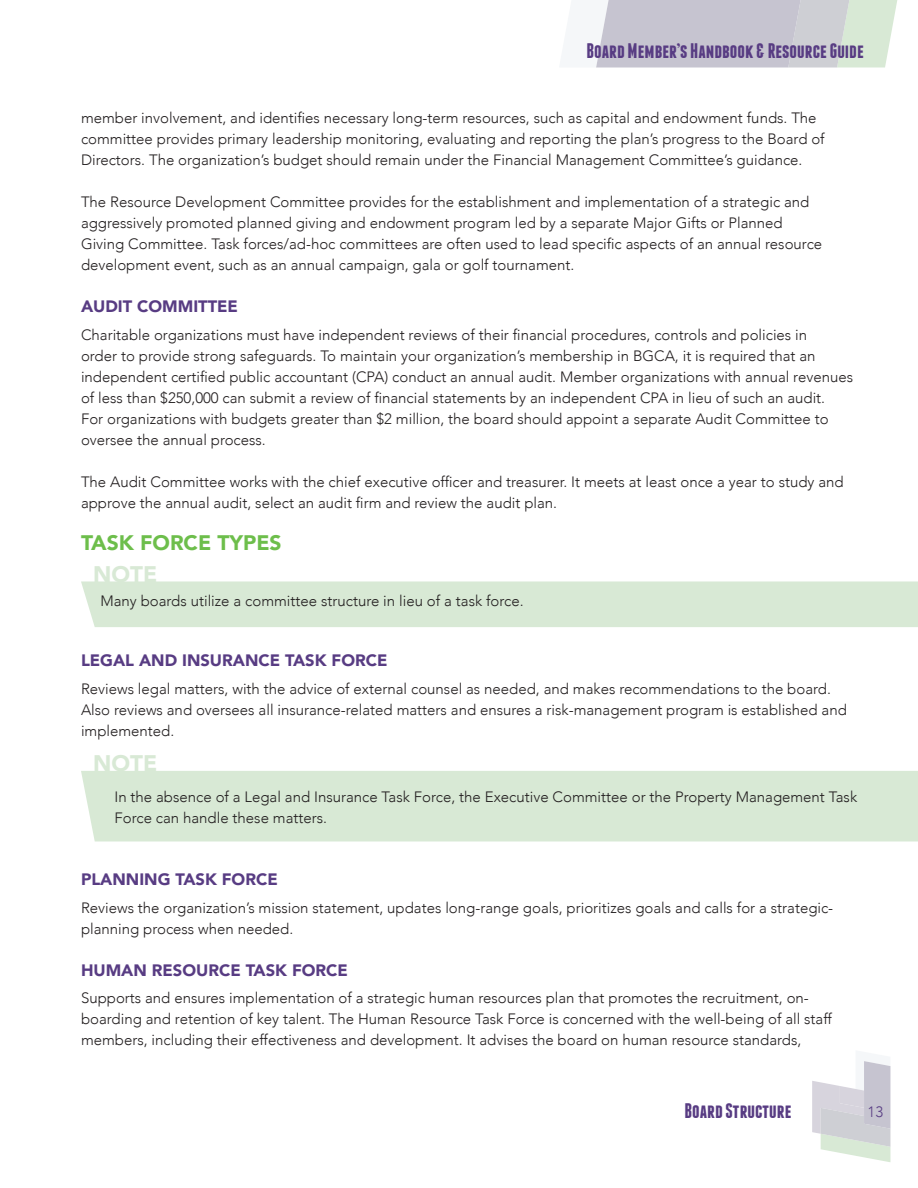
<style>
.page{position:relative;width:918px;height:1188px;background:#fff}
.page>*{position:absolute;margin:0;border:0;box-sizing:border-box;transform-origin:0 0}
.t1{font:900 22.5px "Avenir";color:#d8e9d5}
.t2{font:700 21px "Franchise";color:#583c83}
.t3{font:900 21px "Avenir";color:#6dbe4b}
.t4{font:900 16.5px "Avenir";color:#583c83}
.t5{font:300 15px/21px "Avenir";color:#231f20}
.t6{font:300 15px "Avenir";color:#583c83}
</style>
<div class="page">
<svg style="left:596px;top:0;width:301px;height:68px;background:#ccced3"></svg>
<svg style="left:812px;top:1061px;width:78px;height:101px"></svg>
<div style="left:81px;top:771px;width:837px;height:70px;background:#d8e9d5"></div>
<div style="left:81px;top:581px;width:837px;height:46px;background:#d8e9d5"></div>
<h2 class="t2" style="left:586px;top:41px;width:279px">Board Member’s Handbook &amp; Resource Guide</h2>
<p class="t5" style="left:81px;top:107px;width:745px">member involvement, and identifies necessary long-term resources, such as capital and endowment funds. The committee provides primary leadership monitoring, evaluating and reporting the plan’s progress to the Board of<br>Directors. The organization’s budget should remain under the Financial Management Committee’s guidance.</p>
<p class="t5" style="left:81px;top:191px;width:743px">The Resource Development Committee provides for the establishment and implementation of a strategic and aggressively promoted planned giving and endowment program led by a separate Major Gifts or Planned Giving Committee. Task forces/ad-hoc committees are often used to lead specific aspects of an annual resource development event, such as an annual campaign, gala or golf tournament.</p>
<p class="t4" style="left:81px;top:292px;width:159px">AUDIT COMMITTEE</p>
<p class="t5" style="left:81px;top:324px;width:774px">Charitable organizations must have independent reviews of their financial procedures, controls and policies in<br>order to provide strong safeguards. To maintain your organization’s membership in BGCA, it is required that an independent certified public accountant (CPA) conduct an annual audit. Member organizations with annual revenues of less than $250,000 can submit a review of financial statements by an independent CPA in lieu of such an audit.<br>For organizations with budgets greater than $2 million, the board should appoint a separate Audit Committee to oversee the annual process.</p>
<p class="t5" style="left:81px;top:471px;width:764px">The Audit Committee works with the chief executive officer and treasurer. It meets at least once a year to study and approve the annual audit, select an audit firm and review the audit plan.</p>
<h2 class="t3" style="left:81px;top:524px;width:202px">TASK FORCE TYPES</h2>
<h1 class="t1" style="left:93px;top:555px;width:66px">NOTE</h1>
<p class="t5" style="left:100px;top:590px;width:425px">Many boards utilize a committee structure in lieu of a task force.</p>
<p class="t4" style="left:81px;top:646px;width:308px">LEGAL AND INSURANCE TASK FORCE</p>
<p class="t5" style="left:81px;top:678px;width:767px">Reviews legal matters, with the advice of external counsel as needed, and makes recommendations to the board.<br>Also reviews and oversees all insurance-related matters and ensures a risk-management program is established and implemented.</p>
<h1 class="t1" style="left:93px;top:744px;width:66px">NOTE</h1>
<p class="t5" style="left:114px;top:786px;width:744px">In the absence of a Legal and Insurance Task Force, the Executive Committee or the Property Management Task<br>Force can handle these matters.</p>
<p class="t4" style="left:81px;top:865px;width:198px">PLANNING TASK FORCE</p>
<p class="t5" style="left:81px;top:897px;width:754px">Reviews the organization’s mission statement, updates long-range goals, prioritizes goals and calls for a strategic&shy;planning process when needed.</p>
<p class="t4" style="left:81px;top:956px;width:269px">HUMAN RESOURCE TASK FORCE</p>
<p class="t5" style="left:81px;top:988px;width:753px">Supports and ensures implementation of a strategic human resources plan that promotes the recruitment, on&shy;boarding and retention of key talent. The Human Resource Task Force is concerned with the well-being of all staff members, including their effectiveness and development. It advises the board on human resource standards,</p>
<h2 class="t2" style="left:684px;top:1100px;width:109px">Board Structure</h2>
<p class="t6" style="left:868px;top:1103px;width:17px">13</p>
</div>
